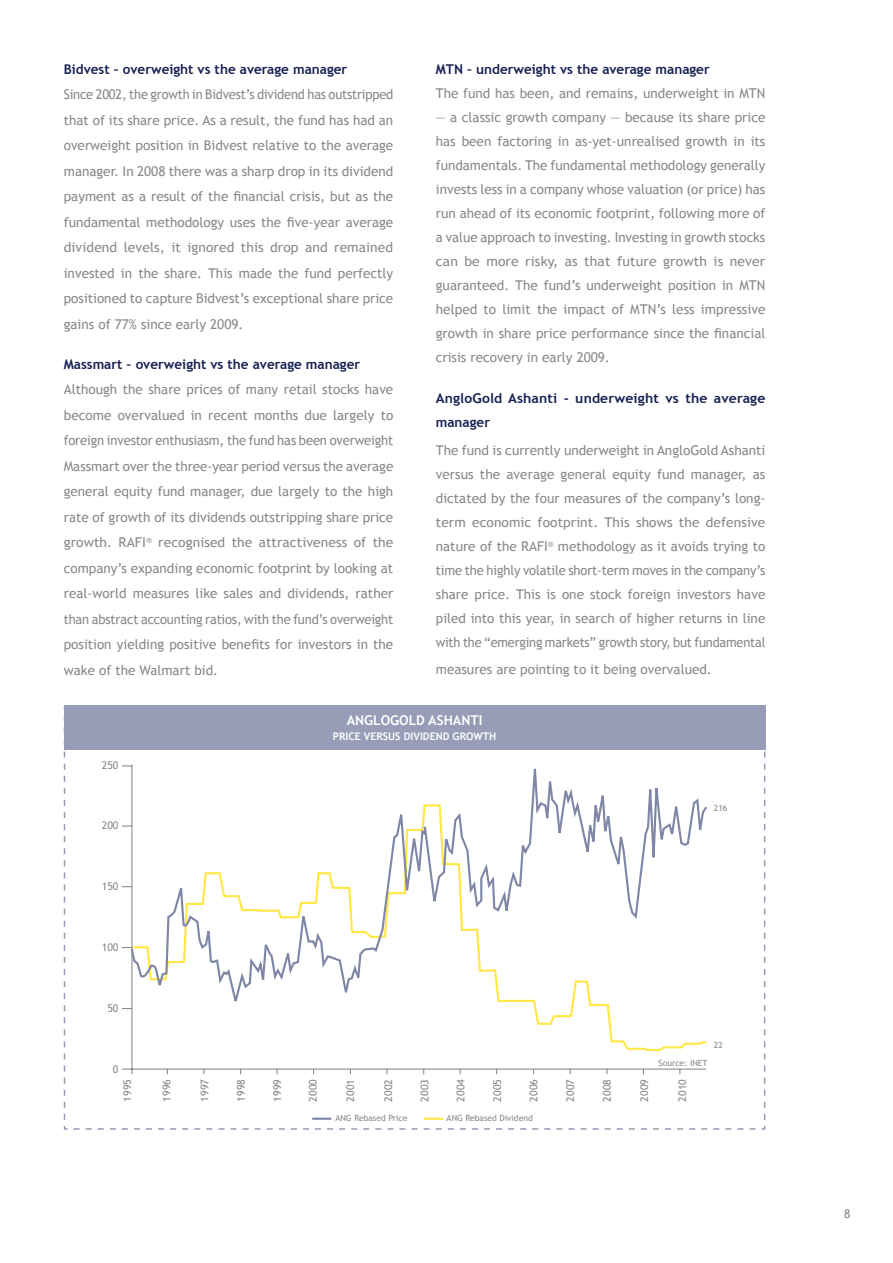
<style>
.page{position:relative;width:893px;height:1263px;background:#fff}
.page>*{position:absolute;margin:0;border:0;box-sizing:border-box;transform-origin:0 0}
.t1{font:13.5px/24px "Trebuchet MS";color:#87888a;text-align:justify}
.t2{font:13.5px/25.5px "Trebuchet MS";color:#87888a;text-align:justify;scale:.95 1}
.t3{font:700 13.5px/24px "Trebuchet MS";color:#172152}
.t4{font:700 13.5px "Trebuchet MS";color:#fff}
.t5{font:12px "Trebuchet MS";color:#87888a}
.t6{font:10.65px "Trebuchet MS";color:#888889}
.t7{font:700 10.5px "Trebuchet MS";color:#fff}
.t8{font:8.55px "Trebuchet MS";color:#888889}
</style>
<div class="page">
<svg style="left:63px;top:705px;width:703px;height:425px"></svg>
<div style="left:64px;top:705px;width:701px;height:45px;background:#979cb7"></div>
<p class="t3" style="left:64px;top:57px;width:285px">Bidvest – overweight vs the average manager</p>
<p class="t2" style="left:64px;top:82px;width:348px">Since 2002, the growth in Bidvest’s dividend has outstripped that of its share price. As a result, the fund has had an overweight position in Bidvest relative to the average manager. In 2008 there was a sharp drop in its dividend payment as a result of the financial crisis, but as the fundamental methodology uses the five-year average dividend levels, it ignored this drop and remained invested in the share. This made the fund perfectly positioned to capture Bidvest’s exceptional share price gains of 77% since early 2009.</p>
<p class="t3" style="left:64px;top:352px;width:298px">Massmart – overweight vs the average manager</p>
<p class="t1" style="left:64px;top:377px;width:331px;line-height:25.5px">Although the share prices of many retail stocks have become overvalued in recent months due largely to foreign investor enthusiasm, the fund has been overweight Massmart over the three-year period versus the average general equity fund manager, due largely to the high rate of growth of its dividends outstripping share price growth. RAFI<sup>®</sup> recognised the attractiveness of the company’s expanding economic footprint by looking at real-world measures like sales and dividends, rather than abstract accounting ratios, with the fund’s overweight position yielding positive benefits for investors in the wake of the Walmart bid.</p>
<p class="t3" style="left:436px;top:57px;width:275px">MTN – underweight vs the average manager</p>
<p class="t1" style="left:436px;top:81px;width:331px">The fund has been, and remains, underweight in MTN</p>
<p class="t1" style="left:436px;top:105px;width:331px">— a classic growth company — because its share price has been factoring in as-yet-unrealised growth in its fundamentals. The fundamental methodology generally invests less in a company whose valuation (or price) has run ahead of its economic footprint, following more of a value approach to investing. Investing in growth stocks can be more risky, as that future growth is never guaranteed. The fund’s underweight position in MTN helped to limit the impact of MTN’s less impressive growth in share price performance since the financial crisis recovery in early 2009.</p>
<p class="t3" style="left:436px;top:386px;width:331px">AngloGold Ashanti - underweight vs the average manager</p>
<p class="t1" style="left:436px;top:438px;width:331px">The fund is currently underweight in AngloGold Ashanti versus the average general equity fund manager, as dictated by the four measures of the company’s long&shy;term economic footprint. This shows the defensive nature of the RAFI<sup>®</sup> methodology as it avoids trying to time the highly volatile short-term moves in the company’s share price. This is one stock foreign investors have piled into this year, in search of higher returns in line with the “emerging markets” growth story, but fundamental</p>
<p class="t1" style="left:436px;top:657px;width:277px">measures are pointing to it being overvalued.</p>
<p class="t6" style="left:102px;top:759px;width:18px">250</p>
<p class="t6" style="left:102px;top:819px;width:18px">200</p>
<p class="t6" style="left:102px;top:880px;width:18px">150</p>
<p class="t6" style="left:102px;top:941px;width:18px">100</p>
<p class="t6" style="left:107px;top:1002px;width:13px">50</p>
<p class="t6" style="left:113px;top:1063px;width:7px">0</p>
<p class="t4" style="left:347px;top:712px;width:116px">ANGLOGOLD ASHANT</p>
<p class="t4" style="left:479px;top:712px;width:5px">I</p>
<p class="t7" style="left:333px;top:730px;width:57px">PRICE VERSUS</p>
<p class="t7" style="left:404px;top:730px;width:94px">DIVIDEND GROWTH</p>
<p class="t8" style="left:714px;top:802px;width:15px">216</p>
<p class="t8" style="left:714px;top:1040px;width:10px">22</p>
<p class="t8" style="left:659px;top:1058px;width:50px">Source: INET</p>
<p class="t6" style="left:121px;top:1101px;width:24px;rotate:-90deg">1995</p>
<p class="t6" style="left:160px;top:1101px;width:24px;rotate:-90deg">1996</p>
<p class="t6" style="left:198px;top:1101px;width:24px;rotate:-90deg">1997</p>
<p class="t6" style="left:235px;top:1101px;width:24px;rotate:-90deg">1998</p>
<p class="t6" style="left:271px;top:1101px;width:24px;rotate:-90deg">1999</p>
<p class="t6" style="left:307px;top:1101px;width:24px;rotate:-90deg">2000</p>
<p class="t6" style="left:344px;top:1101px;width:24px;rotate:-90deg">2001</p>
<p class="t6" style="left:382px;top:1101px;width:24px;rotate:-90deg">2002</p>
<p class="t6" style="left:418px;top:1101px;width:24px;rotate:-90deg">2003</p>
<p class="t6" style="left:454px;top:1101px;width:24px;rotate:-90deg">2004</p>
<p class="t6" style="left:491px;top:1101px;width:24px;rotate:-90deg">2005</p>
<p class="t6" style="left:527px;top:1101px;width:24px;rotate:-90deg">2006</p>
<p class="t6" style="left:564px;top:1101px;width:24px;rotate:-90deg">2007</p>
<p class="t6" style="left:601px;top:1101px;width:24px;rotate:-90deg">2008</p>
<p class="t6" style="left:638px;top:1101px;width:24px;rotate:-90deg">2009</p>
<p class="t6" style="left:676px;top:1101px;width:24px;rotate:-90deg">2010</p>
<p class="t8" style="left:335px;top:1113px;width:74px">ANG Rebased Price</p>
<p class="t8" style="left:447px;top:1113px;width:88px">ANG Rebased Dividend</p>
<p class="t5" style="left:844px;top:1206px;width:8px">8</p>
</div>
